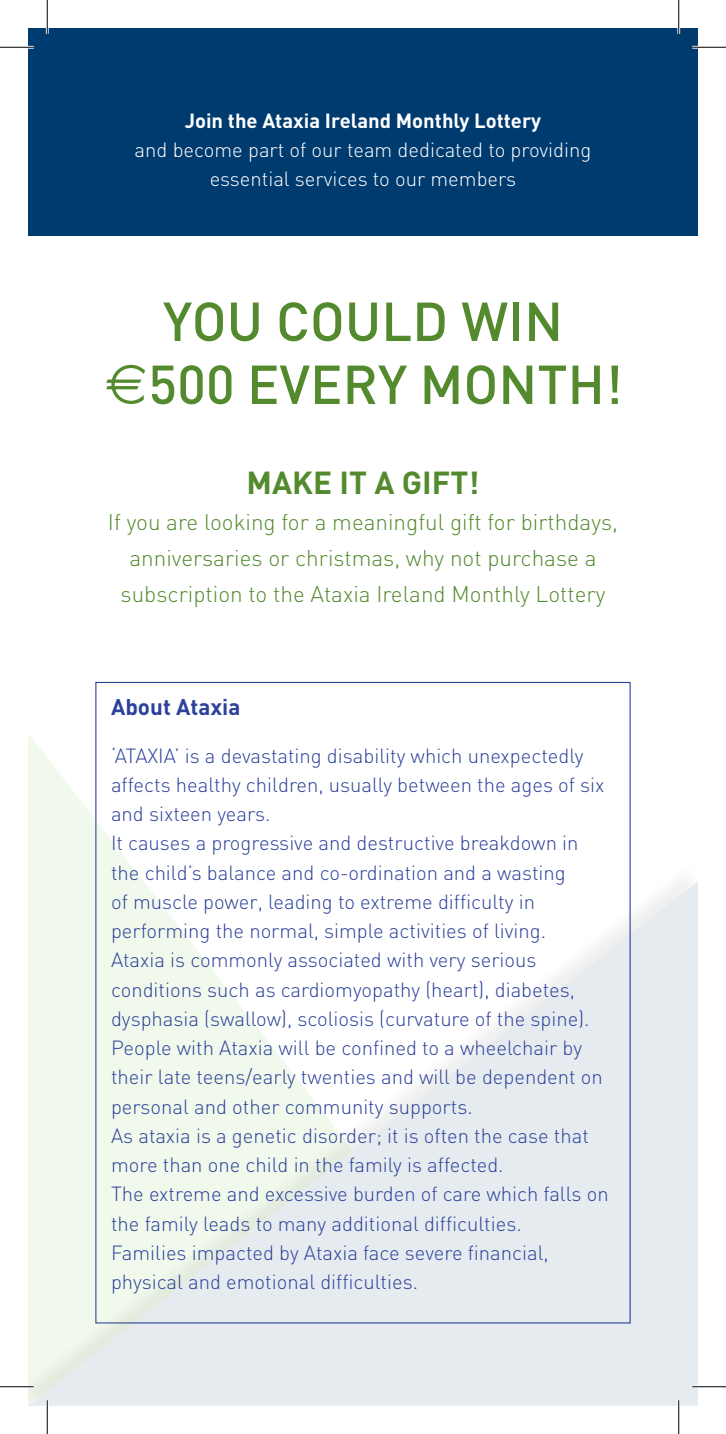
<style>
.page{position:relative;width:726px;height:1434px;background:#fff}
.page>*{position:absolute;margin:0;border:0;box-sizing:border-box;transform-origin:0 0}
.t1{font:500 54px "DIN";color:#548a2e}
.t2{font:700 31.5px "DIN";color:#548a2e}
.t3{font:300 22.5px/36px "DIN";color:#548a2e;text-align:center}
.t4{font:700 22.5px "DIN";color:#2c419a}
.t5{font:300 20.25px/29.2px "DIN";color:#2c419a}
.t6{font:300 20.25px/29.2px "DIN";color:#fff;text-align:center}
.s1{font-weight:700}
.s2{font-family:"Apple Chancery";font-weight:400;font-size:60.75px}
</style>
<div class="page">
<svg style="left:353px;top:881px;width:345px;height:525px;fill:#e6ebf0"></svg>
<div style="left:28px;top:28px;width:670px;height:207px;background:#003b70"></div>
<svg style="left:28px;top:733px;width:325px;height:673px;fill:#f1f8ec"></svg>
<hr style="left:0;top:46px;width:34px;height:3px;background:#fff">
<hr style="left:692px;top:46px;width:34px;height:3px;background:#fff">
<hr style="left:0;top:1385px;width:34px;height:3px;background:#fff">
<hr style="left:692px;top:1385px;width:34px;height:3px;background:#fff">
<hr style="left:46px;top:0;width:3px;height:34px;background:#fff">
<hr style="left:46px;top:1400px;width:3px;height:34px;background:#fff">
<hr style="left:677px;top:0;width:3px;height:34px;background:#fff">
<hr style="left:677px;top:1400px;width:3px;height:34px;background:#fff">
<hr style="left:0;top:47px;width:34px;height:1px;background:#000">
<hr style="left:692px;top:47px;width:34px;height:1px;background:#000">
<hr style="left:0;top:1386px;width:34px;height:1px;background:#000">
<hr style="left:692px;top:1386px;width:34px;height:1px;background:#000">
<hr style="left:47px;top:0;width:1px;height:34px;background:#000">
<hr style="left:47px;top:1400px;width:1px;height:34px;background:#000">
<hr style="left:678px;top:0;width:1px;height:34px;background:#000">
<hr style="left:678px;top:1400px;width:1px;height:34px;background:#000">
<p class="t6" style="left:135px;top:106px;width:458px"><span class="s1">Join the Ataxia Ireland Monthly Lottery<br></span>and become part of our team dedicated to providing essential services to our members</p>
<p class="t1" style="left:163px;top:287px;width:402px">YOU COULD WIN</p>
<p class="t1" style="left:103px;top:350px;width:521px"><span class="s2">€</span>500 EVERY MONTH!</p>
<p class="t2" style="left:247px;top:462px;width:234px">MAKE IT A GIFT!</p>
<p class="t3" style="left:108px;top:504px;width:511px">If you are looking for a meaningful gift for birthdays, anniversaries or christmas, why not purchase a subscription to the Ataxia Ireland Monthly Lottery</p>
<p class="t4" style="left:111px;top:692px;width:131px">About Ataxia</p>
<p class="t5" style="left:111px;top:740px;width:495px">‘ATAXIA’ is a devastating disability which unexpectedly affects healthy children, usually between the ages of six and sixteen years.</p>
<p class="t5" style="left:111px;top:828px;width:469px">It causes a progressive and destructive breakdown in the child’s balance and co-ordination and a wasting of muscle power, leading to extreme difficulty in performing the normal, simple activities of living.</p>
<p class="t5" style="left:111px;top:945px;width:480px">Ataxia is commonly associated with very serious conditions such as cardiomyopathy (heart), diabetes, dysphasia (swallow), scoliosis (curvature of the spine).</p>
<p class="t5" style="left:111px;top:1033px;width:493px">People with Ataxia will be confined to a wheelchair by their late teens/early twenties and will be dependent on personal and other community supports.</p>
<p class="t5" style="left:111px;top:1121px;width:479px">As ataxia is a genetic disorder; it is often the case that more than one child in the family is affected.</p>
<p class="t5" style="left:111px;top:1179px;width:499px">The extreme and excessive burden of care which falls on the family leads to many additional difficulties.</p>
<p class="t5" style="left:111px;top:1238px;width:439px">Families impacted by Ataxia face severe financial, physical and emotional difficulties.</p>
</div>
